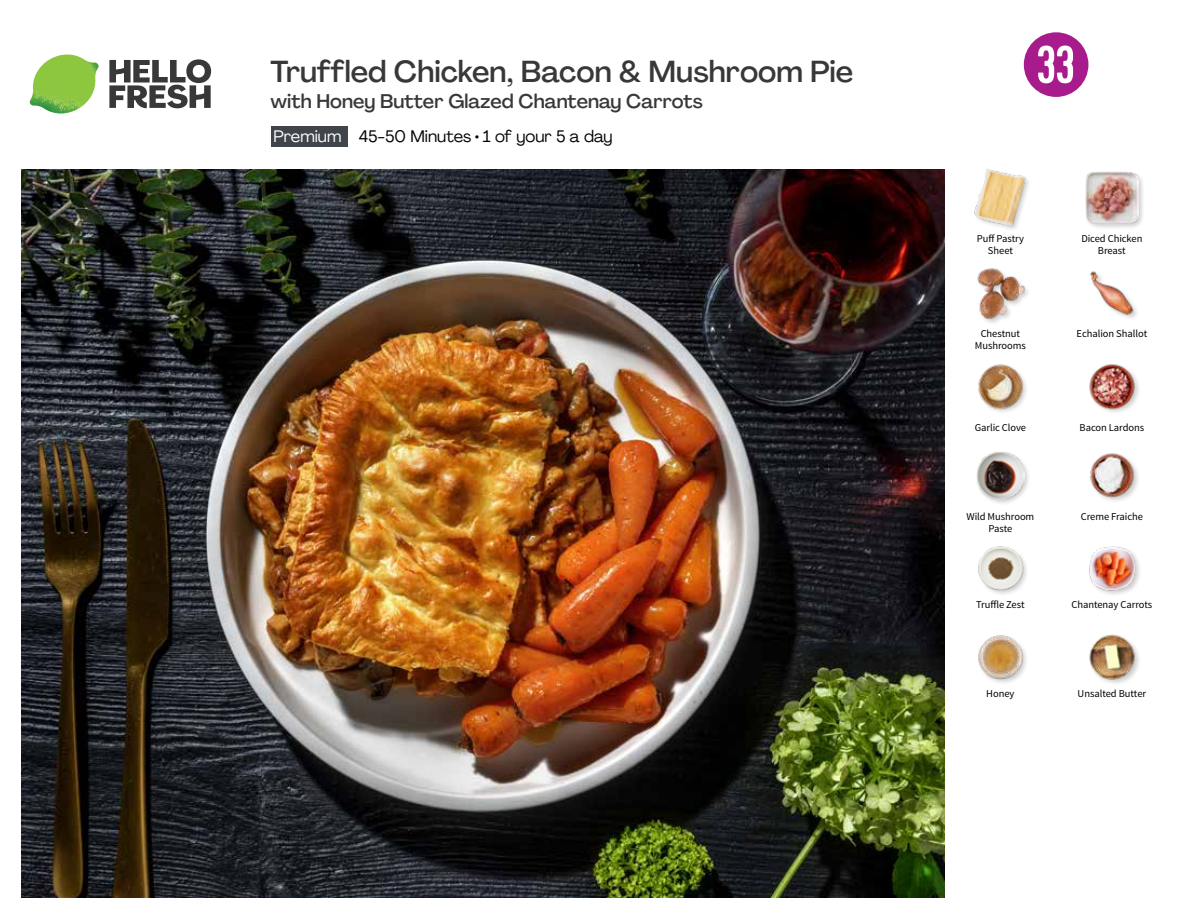
<style>
.page{position:relative;width:1188px;height:918px;background:#fff}
.page>*{position:absolute;margin:0;border:0;box-sizing:border-box;transform-origin:0 0}
.t1{font:54px "Kapra";color:#fff}
.t2{font:500 30px "Agrandir";color:#383839}
.t3{font:500 19.5px "Agrandir";color:#383839}
.t4{font:16.5px "Agrandir";color:#000}
.t5{font:16.5px "Agrandir";color:#fff}
.t6{font:10.5px/12px "Source Sans Pro";letter-spacing:-.005em;color:#000;text-align:center}
</style>
<div class="page">
<svg style="left:109px;top:59px;width:102px;height:49px"></svg>
<img style="left:30px;top:55px;width:69px;height:59px">
<img style="left:21px;top:170px;width:924px;height:728px">
<div style="left:271px;top:126px;width:76px;height:21px;background:#3f454b"></div>
<img style="left:978px;top:546px;width:49px;height:48px">
<img style="left:978px;top:635px;width:48px;height:48px">
<img style="left:1089px;top:634px;width:50px;height:50px">
<img style="left:1089px;top:546px;width:51px;height:49px">
<img style="left:978px;top:364px;width:48px;height:48px">
<div style="left:975px;top:450px;width:56px;height:56px;background:#000;opacity:.2"></div>
<img style="left:976px;top:451px;width:49px;height:48px">
<img style="left:1090px;top:453px;width:48px;height:48px">
<img style="left:1089px;top:364px;width:50px;height:48px">
<div style="left:974px;top:168px;width:58px;height:64px;background:#000;opacity:.2"></div>
<img style="left:974px;top:169px;width:55px;height:57px">
<img style="left:977px;top:268px;width:51px;height:54px">
<img style="left:1090px;top:271px;width:47px;height:47px">
<div style="left:1084px;top:170px;width:62px;height:61px;background:#000;opacity:.2"></div>
<img style="left:1085px;top:171px;width:53px;height:53px">
<svg style="left:1023px;top:32px;width:66px;height:65px"></svg>
<h2 class="t2" style="left:271px;top:53px;width:584px">Truffled Chicken, Bacon &amp; Mushroom Pie</h2>
<h3 class="t3" style="left:271px;top:89px;width:434px">with Honey Butter Glazed Chantenay Carrots</h3>
<h3 class="t4" style="left:359px;top:126px;width:255px">45-50 Minutes • 1 of your 5 a day</h3>
<h3 class="t5" style="left:273px;top:126px;width:70px">Premium</h3>
<h1 class="t1" style="left:1036px;top:34px;width:40px">33</h1>
<p class="t6" style="left:977px;top:232px;width:49px">Puff Pastry<br>Sheet</p>
<p class="t6" style="left:1081px;top:232px;width:63px">Diced Chicken<br>Breast</p>
<p class="t6" style="left:981px;top:328px;width:41px">Chestnut</p>
<p class="t6" style="left:1077px;top:328px;width:72px">Echalion Shallot</p>
<p class="t6" style="left:975px;top:340px;width:53px">Mushrooms</p>
<p class="t6" style="left:975px;top:422px;width:53px">Garlic Clove</p>
<p class="t6" style="left:1080px;top:422px;width:66px">Bacon Lardons</p>
<p class="t6" style="left:966px;top:510px;width:69px">Wild Mushroom</p>
<p class="t6" style="left:1081px;top:510px;width:64px">Creme Fraiche</p>
<p class="t6" style="left:989px;top:522px;width:25px">Paste</p>
<p class="t6" style="left:976px;top:599px;width:50px">Truffle Zest</p>
<p class="t6" style="left:1071px;top:599px;width:82px">Chantenay Carrots</p>
<p class="t6" style="left:986px;top:688px;width:30px">Honey</p>
<p class="t6" style="left:1078px;top:688px;width:70px">Unsalted Butter</p>
</div>
